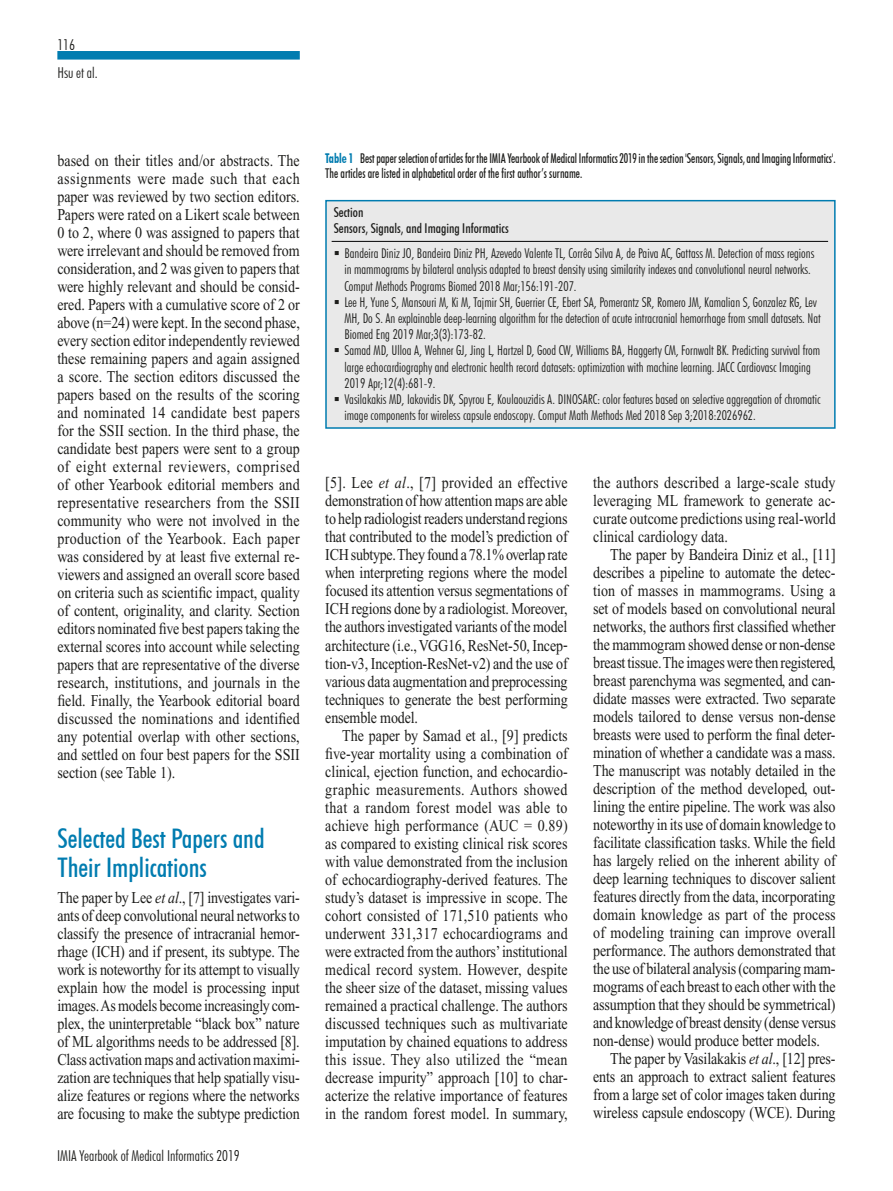
<style>
.page{position:relative;width:893px;height:1191px;background:#fff}
.page>*{position:absolute;margin:0;border:0;box-sizing:border-box;transform-origin:0 0}
.t1{font:500 condensed 27px/28.5px "Futura BT";color:#007cb0}
.t2{font:16.5px/18px "Times";letter-spacing:-.01em;color:#1d1d1b;text-align:justify;scale:.85 1}
.t3{font:16.5px "Times";letter-spacing:.01em;color:#1d1d1b;scale:.85 1}
.t4{font:300 condensed 15px "Futura BT";color:#1d1d1b}
.t5{font:300 condensed 13.5px/16.2px "Futura BT";color:#1d1d1b}
.t6{font:500 condensed 13.5px/15px "Futura BT";letter-spacing:-.005em;color:#1d1d1b;scale:.85 1}
.t7{font:500 condensed 13.5px/16.2px "Futura BT";letter-spacing:-.005em;color:#1d1d1b}
.s1{font-style:italic}
.s2{font-weight:700;color:#007cb0}
</style>
<div class="page">
<div style="left:57px;top:51px;width:243px;height:9px;background:#007cb0"></div>
<div style="left:325px;top:200px;width:511px;height:229px;background:#e9e9e9;border:2px solid #007cb0"></div>
<hr style="left:332px;top:241px;width:496px;height:1px;background:#020203">
<p class="t4" style="left:57px;top:35px;width:19px">116</p>
<p class="t4" style="left:57px;top:63px;width:42px">Hsu et al.</p>
<p class="t2" style="left:57px;top:152px;width:287px">based on their titles and/or abstracts. The assignments were made such that each paper was reviewed by two section editors.<br>Papers were rated on a Likert scale between 0 to 2, where 0 was assigned to papers that were irrelevant and should be removed from consideration, and 2 was given to papers that were highly relevant and should be consid&shy;ered. Papers with a cumulative score of 2 or above (n=24) were kept. In the second phase, every section editor independently reviewed these remaining papers and again assigned a score. The section editors discussed the papers based on the results of the scoring and nominated 14 candidate best papers for the SSII section. In the third phase, the candidate best papers were sent to a group of eight external reviewers, comprised of other Yearbook editorial members and representative researchers from the SSII community who were not involved in the production of the Yearbook. Each paper was considered by at least five external re&shy;viewers and assigned an overall score based on criteria such as scientific impact, quality of content, originality, and clarity. Section editors nominated five best papers taking the external scores into account while selecting papers that are representative of the diverse research, institutions, and journals in the field. Finally, the Yearbook editorial board discussed the nominations and identified any potential overlap with other sections, and settled on four best papers for the SSII section (see Table 1).</p>
<h1 class="t1" style="left:57px;top:824px;width:209px">Selected Best Papers and<br>Their Implications</h1>
<p class="t2" style="left:57px;top:888px;width:287px">The paper by Lee <span class="s1">et al</span>., [7] investigates vari&shy;ants of deep convolutional neural networks to classify the presence of intracranial hemor&shy;rhage (ICH) and if present, its subtype. The work is noteworthy for its attempt to visually explain how the model is processing input images. As models become increasingly com&shy;plex, the uninterpretable “black box” nature of ML algorithms needs to be addressed [8].<br>Class activation maps and activation maximi&shy;zation are techniques that help spatially visu&shy;alize features or regions where the networks are focusing to make the subtype prediction</p>
<p class="t4" style="left:57px;top:1146px;width:184px">IMIA Yearbook of Medical Informatics 2019</p>
<p class="t6" style="left:325px;top:151px;width:602px"><span class="s2">Table 1</span> Best paper selection of articles for the IMIA Yearbook of Medical Informatics 2019 in the section 'Sensors, Signals, and Imaging Informatics'.<br>The articles are listed in alphabetical order of the first author’s surname.</p>
<p class="t7" style="left:334px;top:204px;width:176px">Section<br>Sensors, Signals, and Imaging Informatics</p>
<p class="t5" style="left:344px;top:245px;width:471px;text-indent:-11px">▪ Bandeira Diniz JO, Bandeira Diniz PH, Azevedo Valente TL, Corrêa Silva A, de Paiva AC, Gattass M. Detection of mass regions in mammograms by bilateral analysis adapted to breast density using similarity indexes and convolutional neural networks.<br>Comput Methods Programs Biomed 2018 Mar;156:191-207.</p>
<p class="t5" style="left:344px;top:294px;width:478px;text-indent:-11px">▪ Lee H, Yune S, Mansouri M, Ki M, Tajmir SH, Guerrier CE, Ebert SA, Pomerantz SR, Romero JM, Kamalian S, Gonzalez RG, Lev<br>MH, Do S. An explainable deep-learning algorithm for the detection of acute intracranial hemorrhage from small datasets. Nat<br>Biomed Eng 2019 Mar;3(3):173-82.</p>
<p class="t5" style="left:344px;top:342px;width:477px;text-indent:-11px">▪ Samad MD, Ulloa A, Wehner GJ, Jing L, Hartzel D, Good CW, Williams BA, Haggerty CM, Fornwalt BK. Predicting survival from large echocardiography and electronic health record datasets: optimization with machine learning. JACC Cardiovasc Imaging<br>2019 Apr;12(4):681-9.</p>
<p class="t5" style="left:344px;top:391px;width:478px;text-indent:-11px">▪ Vasilakakis MD, Iakovidis DK, Spyrou E, Koulaouzidis A. DINOSARC: color features based on selective aggregation of chromatic image components for wireless capsule endoscopy. Comput Math Methods Med 2018 Sep 3;2018:2026962.</p>
<p class="t2" style="left:325px;top:474px;width:287px">[5]. Lee <span class="s1">et al</span>., [7] provided an effective demonstration of how attention maps are able to help radiologist readers understand regions that contributed to the model’s prediction of ICH subtype. They found a 78.1% overlap rate when interpreting regions where the model focused its attention versus segmentations of ICH regions done by a radiologist. Moreover, the authors investigated variants of the model architecture (i.e., VGG16, ResNet-50, Incep&shy;tion-v3, Inception-ResNet-v2) and the use of various data augmentation and preprocessing techniques to generate the best performing ensemble model.</p>
<p class="t2" style="left:325px;top:726px;width:287px;text-indent:17px">The paper by Samad et al., [9] predicts five-year mortality using a combination of clinical, ejection function, and echocardio&shy;graphic measurements. Authors showed that a random forest model was able to achieve high performance (AUC = 0.89) as compared to existing clinical risk scores with value demonstrated from the inclusion of echocardiography-derived features. The study’s dataset is impressive in scope. The cohort consisted of 171,510 patients who underwent 331,317 echocardiograms and were extracted from the authors’ institutional medical record system. However, despite the sheer size of the dataset, missing values remained a practical challenge. The authors discussed techniques such as multivariate imputation by chained equations to address this issue. They also utilized the “mean decrease impurity” approach [10] to char&shy;acterize the relative importance of features in the random forest model. In summary,</p>
<p class="t2" style="left:593px;top:473px;width:287px">the authors described a large-scale study leveraging ML framework to generate ac&shy;curate outcome predictions using real-world clinical cardiology data.</p>
<p class="t2" style="left:610px;top:545px;width:267px">The paper by Bandeira Diniz et al., [11]</p>
<p class="t2" style="left:593px;top:563px;width:287px">describes a pipeline to automate the detec-</p>
<p class="t2" style="left:593px;top:581px;width:287px">tion of masses in mammograms. Using a</p>
<p class="t2" style="left:593px;top:599px;width:287px">set of models based on convolutional neural</p>
<p class="t2" style="left:593px;top:617px;width:287px">networks, the authors first classified whether</p>
<p class="t2" style="left:593px;top:635px;width:287px">the mammogram showed dense or non-dense</p>
<p class="t2" style="left:593px;top:653px;width:287px">breast tissue. The images were then registered,</p>
<p class="t2" style="left:593px;top:671px;width:287px">breast parenchyma was segmented, and can-</p>
<p class="t2" style="left:593px;top:689px;width:287px">didate masses were extracted. Two separate</p>
<p class="t2" style="left:593px;top:707px;width:287px">models tailored to dense versus non-dense</p>
<p class="t2" style="left:593px;top:725px;width:287px">breasts were used to perform the final deter-</p>
<p class="t2" style="left:593px;top:743px;width:287px">mination of whether a candidate was a mass.</p>
<p class="t2" style="left:593px;top:761px;width:287px">The manuscript was notably detailed in the</p>
<p class="t2" style="left:593px;top:779px;width:287px">description of the method developed, out-</p>
<p class="t2" style="left:593px;top:797px;width:287px">lining the entire pipeline. The work was also</p>
<p class="t2" style="left:593px;top:815px;width:287px">noteworthy in its use of domain knowledge to</p>
<p class="t2" style="left:593px;top:833px;width:287px">facilitate classification tasks. While the field</p>
<p class="t2" style="left:593px;top:851px;width:287px">has largely relied on the inherent ability of</p>
<p class="t2" style="left:593px;top:869px;width:287px">deep learning techniques to discover salient</p>
<p class="t2" style="left:593px;top:887px;width:287px">features directly from the data, incorporating</p>
<p class="t2" style="left:593px;top:905px;width:287px">domain knowledge as part of the process</p>
<p class="t3" style="left:593px;top:923px;width:287px">of modeling training can improve overall</p>
<p class="t2" style="left:593px;top:941px;width:287px">performance. The authors demonstrated that</p>
<p class="t2" style="left:593px;top:959px;width:287px">the use of bilateral analysis (comparing mam-</p>
<p class="t2" style="left:593px;top:977px;width:287px">mograms of each breast to each other with the</p>
<p class="t2" style="left:593px;top:995px;width:287px">assumption that they should be symmetrical)</p>
<p class="t2" style="left:593px;top:1013px;width:287px">and knowledge of breast density (dense versus</p>
<p class="t2" style="left:593px;top:1031px;width:268px">non-dense) would produce better models.</p>
<p class="t2" style="left:610px;top:1049px;width:267px">The paper by Vasilakakis <span class="s1">et al</span>., [12] pres-</p>
<p class="t2" style="left:593px;top:1067px;width:287px">ents an approach to extract salient features</p>
<p class="t2" style="left:593px;top:1085px;width:287px">from a large set of color images taken during</p>
<p class="t2" style="left:593px;top:1103px;width:287px">wireless capsule endoscopy (WCE). During</p>
</div>
